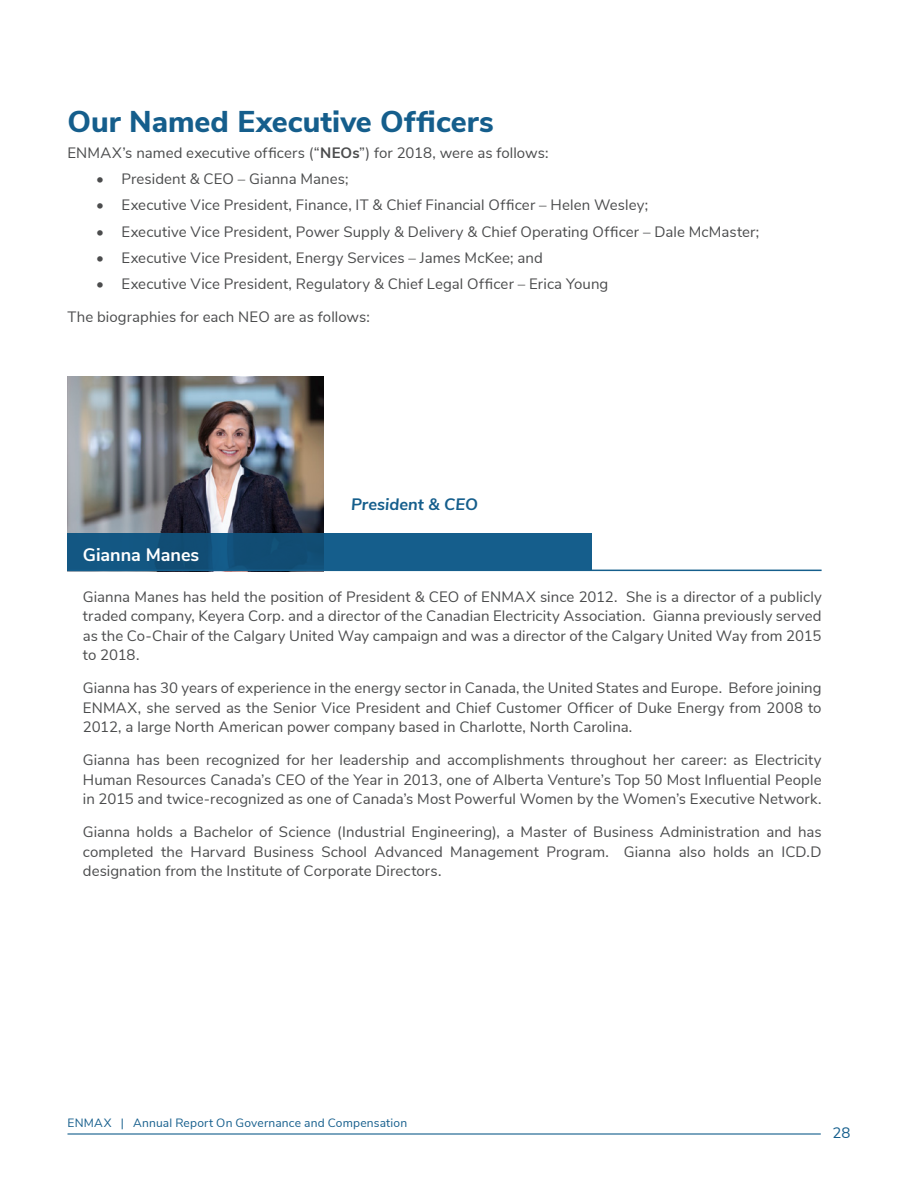
<style>
.page{position:relative;width:918px;height:1188px;background:#fff}
.page>*{position:absolute;margin:0;border:0;box-sizing:border-box;transform-origin:0 0}
.t1{font:800 30px "Nunito Sans";color:#155e8c}
.t2{font:700 18px "Nunito Sans";color:#fff}
.t3{font:italic 700 16.5px "Nunito Sans";color:#155e8c}
.Body{font:15px/19.5px "Nunito Sans";letter-spacing:.005em;color:#4b4c4d;text-align:justify}
.t4{font:15px "Nunito Sans";color:#155e8c}
.t5{font:12px "Nunito Sans";letter-spacing:.015em;color:#155e8c}
.s1{font-weight:700}
</style>
<div class="page">
<hr style="left:68px;top:1133px;width:753px;height:2px;background:#155e8c">
<img style="left:68px;top:376px;width:256px;height:157px">
<svg style="left:68px;top:533px;width:524px;height:37px;background:#135783"></svg>
<hr style="left:68px;top:570px;width:754px;height:1px;background:#155e8c">
<h1 class="t1" style="left:68px;top:99px;width:428px">Our Named Executive Officers</h1>
<p class="Body" style="left:68px;top:142px;width:482px">ENMAX’s named executive officers (“<span class="s1">NEOs</span>”) for 2018, were as follows:</p>
<p class="Body" style="left:96px;top:168px;width:254px">• President &amp; CEO – Gianna Manes;</p>
<p class="Body" style="left:96px;top:194px;width:554px">• Executive Vice President, Finance, IT &amp; Chief Financial Officer – Helen Wesley;</p>
<p class="Body" style="left:96px;top:221px;width:665px">• Executive Vice President, Power Supply &amp; Delivery &amp; Chief Operating Officer – Dale McMaster;</p>
<p class="Body" style="left:96px;top:247px;width:448px">• Executive Vice President, Energy Services – James McKee; and</p>
<p class="Body" style="left:96px;top:273px;width:514px">• Executive Vice President, Regulatory &amp; Chief Legal Officer – Erica Young</p>
<p class="Body" style="left:68px;top:306px;width:304px">The biographies for each NEO are as follows:</p>
<h2 class="t2" style="left:83px;top:542px;width:118px">Gianna Manes</h2>
<h2 class="t3" style="left:351px;top:492px;width:129px">President &amp; CEO</h2>
<p class="Body" style="left:83px;top:586px;width:740px">Gianna Manes has held the position of President &amp; CEO of ENMAX since 2012. She is a director of a publicly traded company, Keyera Corp. and a director of the Canadian Electricity Association. Gianna previously served as the Co-Chair of the Calgary United Way campaign and was a director of the Calgary United Way from 2015 to 2018.</p>
<p class="Body" style="left:83px;top:677px;width:740px">Gianna has 30 years of experience in the energy sector in Canada, the United States and Europe. Before joining ENMAX, she served as the Senior Vice President and Chief Customer Officer of Duke Energy from 2008 to 2012, a large North American power company based in Charlotte, North Carolina.</p>
<p class="Body" style="left:83px;top:749px;width:740px">Gianna has been recognized for her leadership and accomplishments throughout her career: as Electricity Human Resources Canada’s CEO of the Year in 2013, one of Alberta Venture’s Top 50 Most Influential People in 2015 and twice-recognized as one of Canada’s Most Powerful Women by the Women’s Executive Network.</p>
<p class="Body" style="left:83px;top:821px;width:740px">Gianna holds a Bachelor of Science (Industrial Engineering), a Master of Business Administration and has completed the Harvard Business School Advanced Management Program. Gianna also holds an ICD.D designation from the Institute of Corporate Directors.</p>
<p class="t5" style="left:68px;top:1114px;width:341px">ENMAX | Annual Report On Governance and Compensation</p>
<p class="t4" style="left:832px;top:1122px;width:20px">28</p>
</div>
